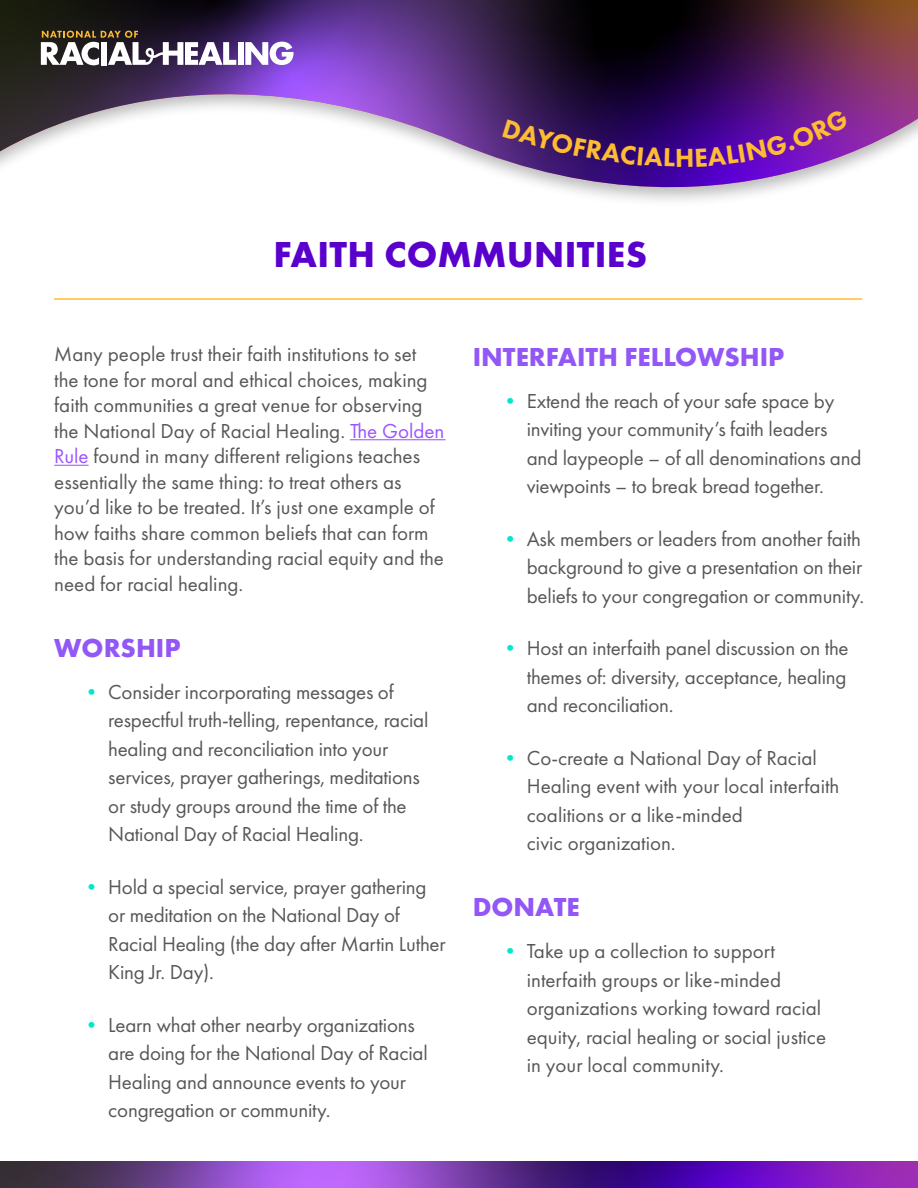
<style>
.page{position:relative;width:918px;height:1188px;background:#fff}
.page>*{position:absolute;margin:0;border:0;box-sizing:border-box;transform-origin:0 0}
.t1{font:700 37.5px "Futura PT";letter-spacing:.01em;color:#5a00cd}
.t2{font:700 27px "Futura PT";color:#9257f6}
.t3{font:21px/28.5px "Futura PT";letter-spacing:-.01em;color:#565757}
.s1{color:#9c54ff}
.s2{color:#00e9cc}
</style>
<div class="page">
<img style="left:0;top:0;width:918px;height:201px">
<svg style="left:0;top:1161px;width:918px;height:27px;background:#7030a5"></svg>
<div style="left:238px;top:42px;width:6px;height:23px;background:#fff"></div>
<svg style="left:245px;top:42px;width:49px;height:23px"></svg>
<svg style="left:41px;top:31px;width:195px;height:34px"></svg>
<hr style="left:54px;top:298px;width:808px;height:2px;background:#ffbb32">
<hr style="left:350px;top:439px;width:96px;height:1px;background:#9c54ff">
<hr style="left:54px;top:465px;width:35px;height:1px;background:#9c54ff">
<svg style="left:502px;top:108px;width:347px;height:59px;background:#491085"></svg>
<h1 class="t1" style="left:273px;top:231px;width:375px">FAITH COMMUNITIES</h1>
<p class="t3" style="left:54px;top:341px;width:392px;line-height:25.5px">Many people trust their faith institutions to set the tone for moral and ethical choices, making faith communities a great venue for observing the National Day of Racial Healing. <span class="s1">The Golden Rule</span> found in many different religions teaches essentially the same thing: to treat others as you’d like to be treated. It’s just one example of how faiths share common beliefs that can form the basis for understanding racial equity and the need for racial healing.</p>
<p class="t2" style="left:54px;top:630px;width:128px">WORSHIP</p>
<p class="t3" style="left:108px;top:677px;width:322px;text-indent:-27px"><span class="s2">•</span> Consider incorporating messages of respectful truth-telling, repentance, racial healing and reconciliation into your services, prayer gatherings, meditations or study groups around the time of the National Day of Racial Healing.</p>
<p class="t3" style="left:108px;top:872px;width:339px;text-indent:-27px"><span class="s2">•</span> Hold a special service, prayer gathering or meditation on the National Day of Racial Healing (the day after Martin Luther King Jr. Day).</p>
<p class="t3" style="left:108px;top:1010px;width:321px;text-indent:-27px"><span class="s2">•</span> Learn what other nearby organizations are doing for the National Day of Racial Healing and announce events to your congregation or community.</p>
<p class="t2" style="left:473px;top:339px;width:313px">INTERFAITH FELLOWSHIP</p>
<p class="t3" style="left:527px;top:386px;width:336px;text-indent:-27px"><span class="s2">•</span> Extend the reach of your safe space by inviting your community’s faith leaders and laypeople – of all denominations and viewpoints – to break bread together.</p>
<p class="t3" style="left:527px;top:524px;width:339px;text-indent:-27px"><span class="s2">•</span> Ask members or leaders from another faith background to give a presentation on their beliefs to your congregation or community.</p>
<p class="t3" style="left:527px;top:634px;width:323px;text-align:justify;text-indent:-27px"><span class="s2">•</span> Host an interfaith panel discussion on the themes of: diversity, acceptance, healing and reconciliation.</p>
<p class="t3" style="left:527px;top:743px;width:314px;text-indent:-27px"><span class="s2">•</span> Co-create a National Day of Racial<br>Healing event with your local interfaith coalitions or a like-minded<br>civic organization.</p>
<p class="t2" style="left:473px;top:890px;width:108px">DONATE</p>
<p class="t3" style="left:527px;top:937px;width:301px;text-indent:-27px"><span class="s2">•</span> Take up a collection to support interfaith groups or like-minded organizations working toward racial equity, racial healing or social justice in your local community.</p>
</div>
